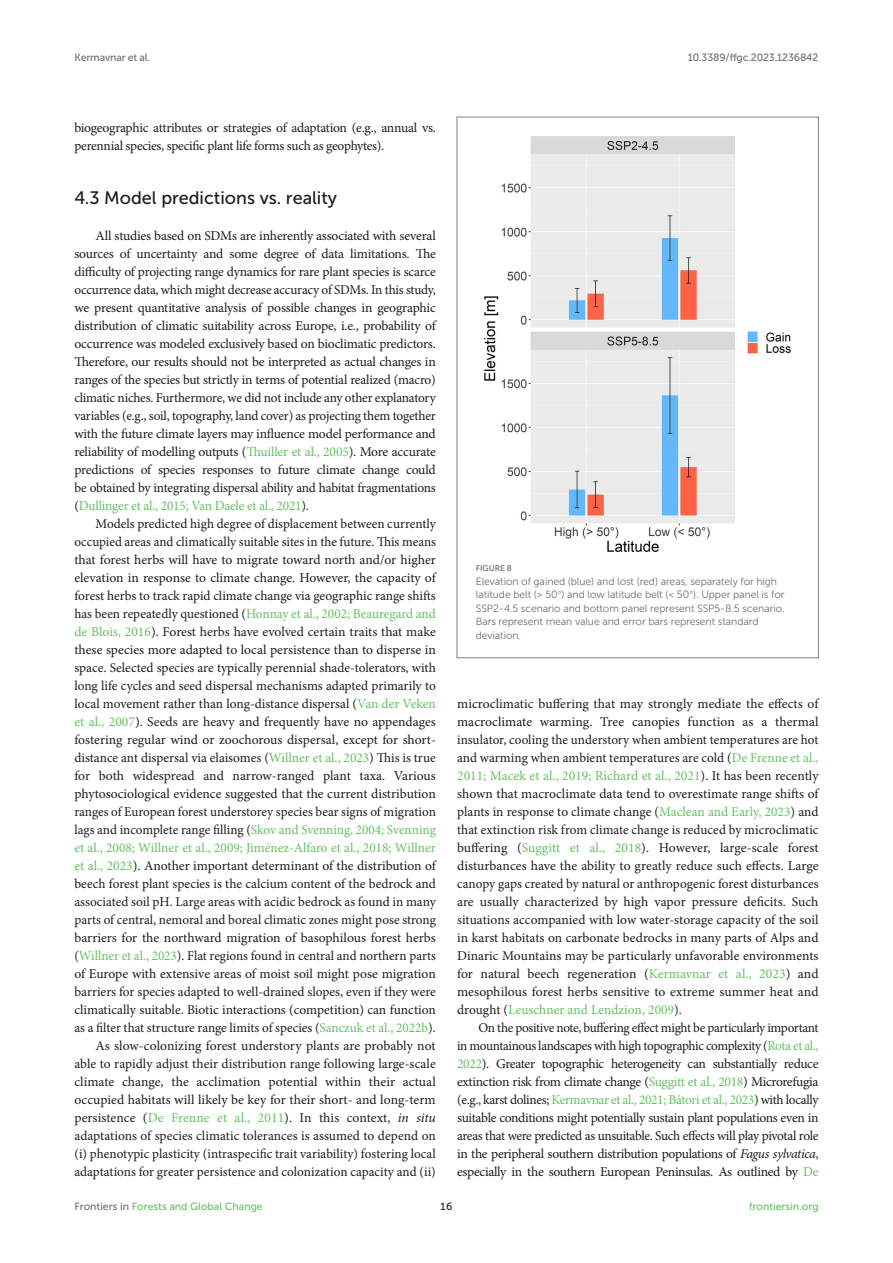
<style>
.page{position:relative;width:893px;height:1263px;background:#fff}
.page>*{position:absolute;margin:0;border:0;box-sizing:border-box;transform-origin:0 0}
.HEAD_2{font:18px "Museo Sans 500";color:#1b1c1b}
.TEXT{font:13.5px/18px "Minion Pro";letter-spacing:-.015em;color:#1b1c1b;text-align:justify}
.TEXT_FLUSH{font:13.5px/18px "Minion Pro";letter-spacing:-.015em;color:#1b1c1b;text-align:justify}
.FIG_LEG{font:10.5px/13.5px "Museo Sans 300";letter-spacing:-.01em;color:#706f70}
.t1{font:10.5px "Museo Sans 500";color:#65c161}
.t2{font:10.5px "Museo Sans 500";letter-spacing:-.015em;color:#706f70}
.t3{font:10.5px "Museo Sans 500";color:#1b1c1b}
.FIG_HD{font:8.25px "Museo Sans 700";letter-spacing:-.01em;color:#7e7f7f}
.s1{color:#65c161}
.s2{font-style:italic}
.s3{font-family:"STIX"}
.s4{color:#706f70}
</style>
<div class="page">
<img style="left:484px;top:136px;width:307px;height:416px">
<p class="t2" style="left:74px;top:51px;width:77px">Kermavnar et al.</p>
<p class="t2" style="left:688px;top:51px;width:132px">10.3389/ffgc.2023.1236842</p>
<p class="TEXT" style="left:74px;top:119px;width:363px">biogeographic attributes or strategies of adaptation (e.g., annual vs. perennial species, specific plant life forms such as geophytes).</p>
<p class="HEAD_2" style="left:74px;top:188px;width:264px">4.3 Model predictions vs. reality</p>
<p class="TEXT_FLUSH" style="left:74px;top:227px;width:363px;text-indent:21px">All studies based on SDMs are inherently associated with several sources of uncertainty and some degree of data limitations. The difficulty of projecting range dynamics for rare plant species is scarce occurrence data, which might decrease accuracy of SDMs. In this study, we present quantitative analysis of possible changes in geographic distribution of climatic suitability across Europe, i.e., probability of occurrence was modeled exclusively based on bioclimatic predictors.<br>Therefore, our results should not be interpreted as actual changes in ranges of the species but strictly in terms of potential realized (macro) climatic niches. Furthermore, we did not include any other explanatory variables (e.g., soil, topography, land cover) as projecting them together with the future climate layers may influence model performance and reliability of modelling outputs (<span class="s1">Thuiller et al., 2005</span>). More accurate predictions of species responses to future climate change could be obtained by integrating dispersal ability and habitat fragmentations (<span class="s1">Dullinger et al., 2015; Van Daele et al., 2021</span>).</p>
<p class="TEXT" style="left:74px;top:515px;width:363px;text-indent:21px">Models predicted high degree of displacement between currently occupied areas and climatically suitable sites in the future. This means that forest herbs will have to migrate toward north and/or higher elevation in response to climate change. However, the capacity of forest herbs to track rapid climate change via geographic range shifts has been repeatedly questioned (<span class="s1">Honnay et al., 2002; Beauregard and de Blois, 2016</span>). Forest herbs have evolved certain traits that make these species more adapted to local persistence than to disperse in space. Selected species are typically perennial shade-tolerators, with long life cycles and seed dispersal mechanisms adapted primarily to local movement rather than long-distance dispersal (<span class="s1">Van der Veken et al., 2007</span>). Seeds are heavy and frequently have no appendages fostering regular wind or zoochorous dispersal, except for short&shy;distance ant dispersal via elaisomes (<span class="s1">Willner et al., 2023</span>) This is true for both widespread and narrow-ranged plant taxa. Various phytosociological evidence suggested that the current distribution ranges of European forest understorey species bear signs of migration lags and incomplete range filling (<span class="s1">Skov and Svenning, 2004; Svenning et al., 2008; Willner et al., 2009; Jiménez-Alfaro et al., 2018; Willner et al., 2023</span>). Another important determinant of the distribution of beech forest plant species is the calcium content of the bedrock and associated soil pH. Large areas with acidic bedrock as found in many parts of central, nemoral and boreal climatic zones might pose strong barriers for the northward migration of basophilous forest herbs (<span class="s1">Willner et al., 2023</span>). Flat regions found in central and northern parts of Europe with extensive areas of moist soil might pose migration barriers for species adapted to well-drained slopes, even if they were climatically suitable. Biotic interactions (competition) can function as a filter that structure range limits of species (<span class="s1">Sanczuk et al., 2022b</span>).</p>
<p class="TEXT" style="left:74px;top:1037px;width:363px;text-indent:21px">As slow-colonizing forest understory plants are probably not able to rapidly adjust their distribution range following large-scale climate change, the acclimation potential within their actual occupied habitats will likely be key for their short- and long-term persistence (<span class="s1">De Frenne et al., 2011</span>). In this context, <span class="s2">in situ </span>adaptations of species climatic tolerances is assumed to depend on (i) phenotypic plasticity (intraspecific trait variability) fostering local adaptations for greater persistence and colonization capacity and (ii)</p>
<p class="FIG_HD" style="left:476px;top:564px;width:37px">FIGURE 8</p>
<p class="FIG_LEG" style="left:476px;top:574px;width:310px">Elevation of gained (blue) and lost (red) areas, separately for high latitude belt (&gt; 50<span class="s3">°</span>) and low latitude belt (&lt; 50<span class="s3">°</span>). Upper panel is for SSP2-4.5 scenario and bottom panel represent SSP5-8.5 scenario.<br>Bars represent mean value and error bars represent standard deviation.</p>
<p class="TEXT" style="left:457px;top:695px;width:363px">microclimatic buffering that may strongly mediate the effects of macroclimate warming. Tree canopies function as a thermal insulator, cooling the understory when ambient temperatures are hot and warming when ambient temperatures are cold (<span class="s1">De Frenne et al., 2011; Macek et al., 2019; Richard et al., 2021</span>). It has been recently shown that macroclimate data tend to overestimate range shifts of plants in response to climate change (<span class="s1">Maclean and Early, 2023</span>) and that extinction risk from climate change is reduced by microclimatic buffering (<span class="s1">Suggitt et al., 2018</span>). However, large-scale forest disturbances have the ability to greatly reduce such effects. Large canopy gaps created by natural or anthropogenic forest disturbances are usually characterized by high vapor pressure deficits. Such situations accompanied with low water-storage capacity of the soil in karst habitats on carbonate bedrocks in many parts of Alps and Dinaric Mountains may be particularly unfavorable environments for natural beech regeneration (<span class="s1">Kermavnar et al., 2023</span>) and mesophilous forest herbs sensitive to extreme summer heat and drought (<span class="s1">Leuschner and Lendzion, 2009</span>).</p>
<p class="TEXT" style="left:457px;top:1019px;width:363px;text-indent:21px">On the positive note, buffering effect might be particularly important in mountainous landscapes with high topographic complexity (<span class="s1">Rota et al., 2022</span>). Greater topographic heterogeneity can substantially reduce extinction risk from climate change (<span class="s1">Suggitt et al., 2018</span>) Microrefugia (e.g., karst dolines; <span class="s1">Kermavnar et al., 2021; Bátori et al., 2023</span>) with locally suitable conditions might potentially sustain plant populations even in areas that were predicted as unsuitable. Such effects will play pivotal role in the peripheral southern distribution populations of <span class="s2">Fagus sylvatica</span>, especially in the southern European Peninsulas. As outlined by <span class="s1">De</span></p>
<p class="t1" style="left:74px;top:1200px;width:190px"><span class="s4">Frontiers in</span> Forests and Global Change</p>
<p class="t3" style="left:440px;top:1200px;width:13px">16</p>
<p class="t1" style="left:749px;top:1200px;width:71px">frontiersin.org</p>
</div>
